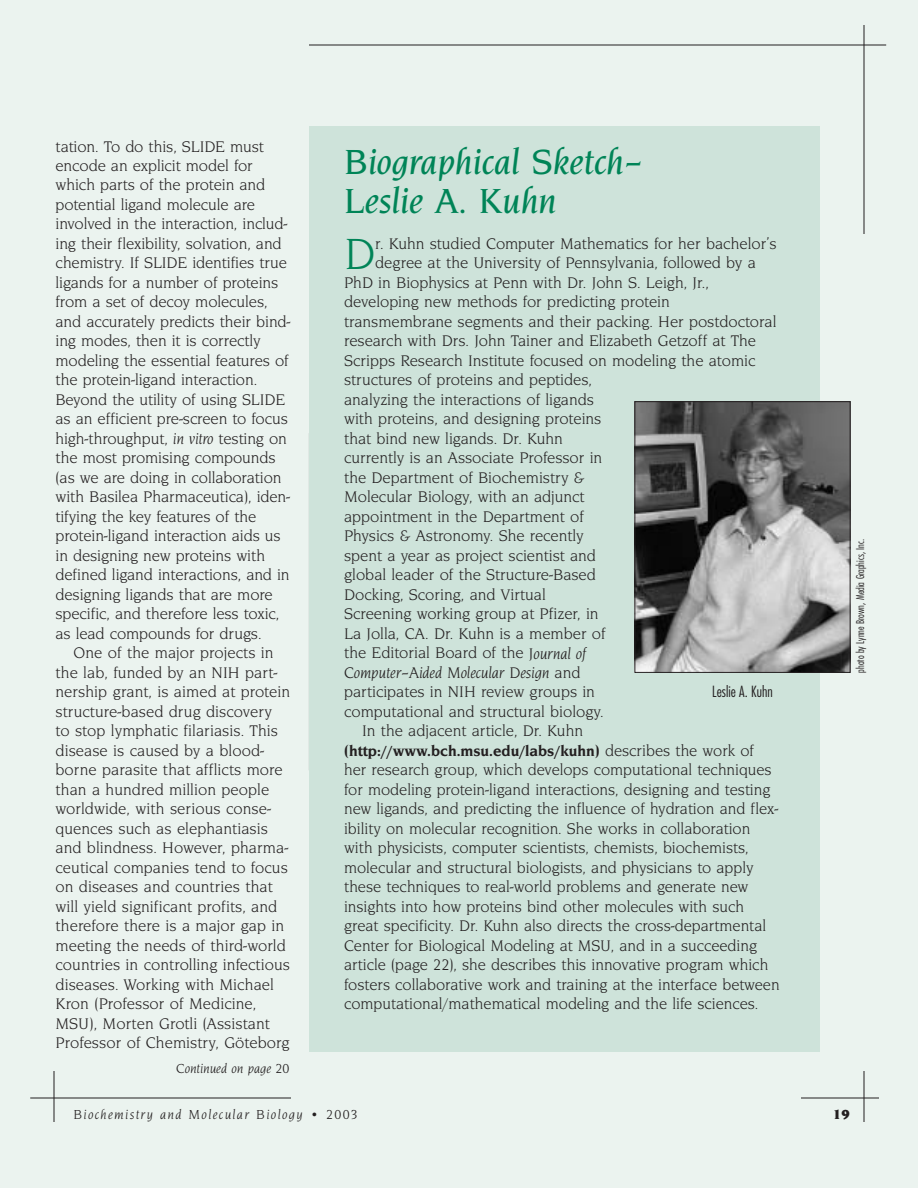
<style>
.page{position:relative;width:918px;height:1188px;background:#ebf3ef}
.page>*{position:absolute;margin:0;border:0;box-sizing:border-box;transform-origin:0 0}
.t1{font:45.15px "Novarese Itc T";color:#008457}
.t2{font:italic 500 36px/39px "Novarese Itc T";color:#008457}
.t3{font:15.9px/19.5px "Novarese Itc T";color:#231f20}
.t4{font:italic 15.9px "Novarese Itc T";letter-spacing:-.005em;color:#231f20}
.t5{font:700 15px "Novarese Itc T";color:#231f20}
.t6{font:300 condensed 15px "Futura";color:#231f20}
.t7{font:italic 13.5px "Novarese Itc T";letter-spacing:.105em;color:#231f20}
.t8{font:italic 13.5px "Novarese Itc T";color:#231f20}
.t9{font:900 13.5px "Novarese Itc T";color:#231f20}
.t10{font:300 condensed 10.5px "Futura";color:#231f20}
.s1{font-style:italic}
.s2{font-style:normal}
.s3{font-weight:400;font-size:15.9px}
</style>
<div class="page">
<hr style="left:309px;top:45px;width:577px;height:1px;background:#231f20">
<hr style="left:30px;top:1098px;width:261px;height:1px;background:#231f20">
<hr style="left:54px;top:1071px;width:1px;height:51px;background:#231f20">
<hr style="left:864px;top:1071px;width:1px;height:51px;background:#231f20">
<hr style="left:801px;top:1098px;width:78px;height:1px;background:#231f20">
<hr style="left:864px;top:25px;width:1px;height:209px;background:#231f20">
<div style="left:309px;top:126px;width:511px;height:926px;background:#cee3da"></div>
<img style="left:636px;top:403px;width:212px;height:268px">
<div style="left:634px;top:401px;width:216px;height:272px;border:1px solid #231f20"></div>
<p class="t3" style="left:56px;top:137px;width:237px">tation. To do this, SLIDE must encode an explicit model for which parts of the protein and potential ligand molecule are involved in the interaction, includ&shy;ing their flexibility, solvation, and chemistry. If SLIDE identifies true ligands for a number of proteins from a set of decoy molecules, and accurately predicts their bind&shy;ing modes, then it is correctly modeling the essential features of the protein-ligand interaction.<br>Beyond the utility of using SLIDE as an efficient pre-screen to focus high-throughput, <span class="s1">in vitro</span> testing on the most promising compounds (as we are doing in collaboration with Basilea Pharmaceutica), iden&shy;tifying the key features of the protein-ligand interaction aids us in designing new proteins with defined ligand interactions, and in designing ligands that are more specific, and therefore less toxic, as lead compounds for drugs.</p>
<p class="t3" style="left:56px;top:644px;width:236px;text-indent:18px">One of the major projects in the lab, funded by an NIH part&shy;nership grant, is aimed at protein structure-based drug discovery<br>to stop lymphatic filariasis. This disease is caused by a blood&shy;borne parasite that afflicts more than a hundred million people worldwide, with serious conse&shy;quences such as elephantiasis and blindness. However, pharma&shy;ceutical companies tend to focus on diseases and countries that will yield significant profits, and therefore there is a major gap in meeting the needs of third-world countries in controlling infectious diseases. Working with Michael<br>Kron (Professor of Medicine,<br>MSU), Morten Grotli (Assistant<br>Professor of Chemistry, Göteborg</p>
<p class="t8" style="left:176px;top:1062px;width:115px">Continued on page 20</p>
<h2 class="t2" style="left:344px;top:144px;width:301px">Biographical Sketch–<br>Leslie A. Kuhn</h2>
<h1 class="t1" style="left:344px;top:235px;width:33px">D</h1>
<p class="t3" style="left:375px;top:235px;width:403px">r. Kuhn studied Computer Mathematics for her bachelor’s</p>
<p class="t3" style="left:375px;top:254px;width:382px">degree at the University of Pennsylvania, followed by a</p>
<p class="t3" style="left:344px;top:274px;width:366px">PhD in Biophysics at Penn with Dr. John S. Leigh, Jr.,</p>
<p class="t3" style="left:344px;top:293px;width:327px">developing new methods for predicting protein</p>
<p class="t3" style="left:344px;top:313px;width:434px">transmembrane segments and their packing. Her postdoctoral</p>
<p class="t3" style="left:344px;top:332px;width:414px">research with Drs. John Tainer and Elizabeth Getzoff at The</p>
<p class="t3" style="left:344px;top:352px;width:413px">Scripps Research Institute focused on modeling the atomic</p>
<p class="t3" style="left:344px;top:371px;width:249px">structures of proteins and peptides,</p>
<p class="t3" style="left:344px;top:391px;width:251px">analyzing the interactions of ligands</p>
<p class="t3" style="left:344px;top:410px;width:259px">with proteins, and designing proteins</p>
<p class="t3" style="left:344px;top:430px;width:220px">that bind new ligands. Dr. Kuhn</p>
<p class="t3" style="left:344px;top:449px;width:260px">currently is an Associate Professor in</p>
<p class="t3" style="left:344px;top:469px;width:242px">the Department of Biochemistry &amp;</p>
<p class="t3" style="left:344px;top:488px;width:242px">Molecular Biology, with an adjunct</p>
<p class="t3" style="left:344px;top:508px;width:241px">appointment in the Department of</p>
<p class="t3" style="left:344px;top:527px;width:241px">Physics &amp; Astronomy. She recently</p>
<p class="t3" style="left:344px;top:547px;width:253px">spent a year as project scientist and</p>
<p class="t3" style="left:344px;top:566px;width:253px">global leader of the Structure-Based</p>
<p class="t3" style="left:344px;top:586px;width:203px">Docking, Scoring, and Virtual</p>
<p class="t3" style="left:344px;top:605px;width:256px">Screening working group at Pfizer, in</p>
<p class="t3" style="left:344px;top:625px;width:263px">La Jolla, CA. Dr. Kuhn is a member of</p>
<p class="t3" style="left:344px;top:644px;width:243px">the Editorial Board of the <span class="s1">Journal of</span></p>
<p class="t4" style="left:344px;top:666px;width:238px">Computer–Aided Molecular Design <span class="s2">and</span></p>
<p class="t3" style="left:344px;top:683px;width:252px">participates in NIH review groups in</p>
<p class="t3" style="left:344px;top:703px;width:261px">computational and structural biology.</p>
<p class="t3" style="left:362px;top:722px;width:222px">In the adjacent article, Dr. Kuhn</p>
<p class="t5" style="left:344px;top:745px;width:411px">(http://www.bch.msu.edu/labs/kuhn) <span class="s3">describes the work of</span></p>
<p class="t3" style="left:344px;top:761px;width:437px">her research group, which develops computational techniques for modeling protein-ligand interactions, designing and testing new ligands, and predicting the influence of hydration and flex&shy;ibility on molecular recognition. She works in collaboration with physicists, computer scientists, chemists, biochemists, molecular and structural biologists, and physicians to apply these techniques to real-world problems and generate new insights into how proteins bind other molecules with such great specificity. Dr. Kuhn also directs the cross-departmental Center for Biological Modeling at MSU, and in a succeeding article (page 22), she describes this innovative program which fosters collaborative work and training at the interface between computational/mathematical modeling and the life sciences.</p>
<p class="t6" style="left:712px;top:685px;width:62px">Leslie A. Kuhn</p>
<p class="t10" style="left:856px;top:673px;width:135px;rotate:-90deg">photo by Lynne Brown, Media Graphics, Inc.</p>
<p class="t7" style="left:74px;top:1109px;width:286px">Biochemistry and Molecular Biology • 2003</p>
<p class="t9" style="left:833px;top:1108px;width:19px">19</p>
</div>
